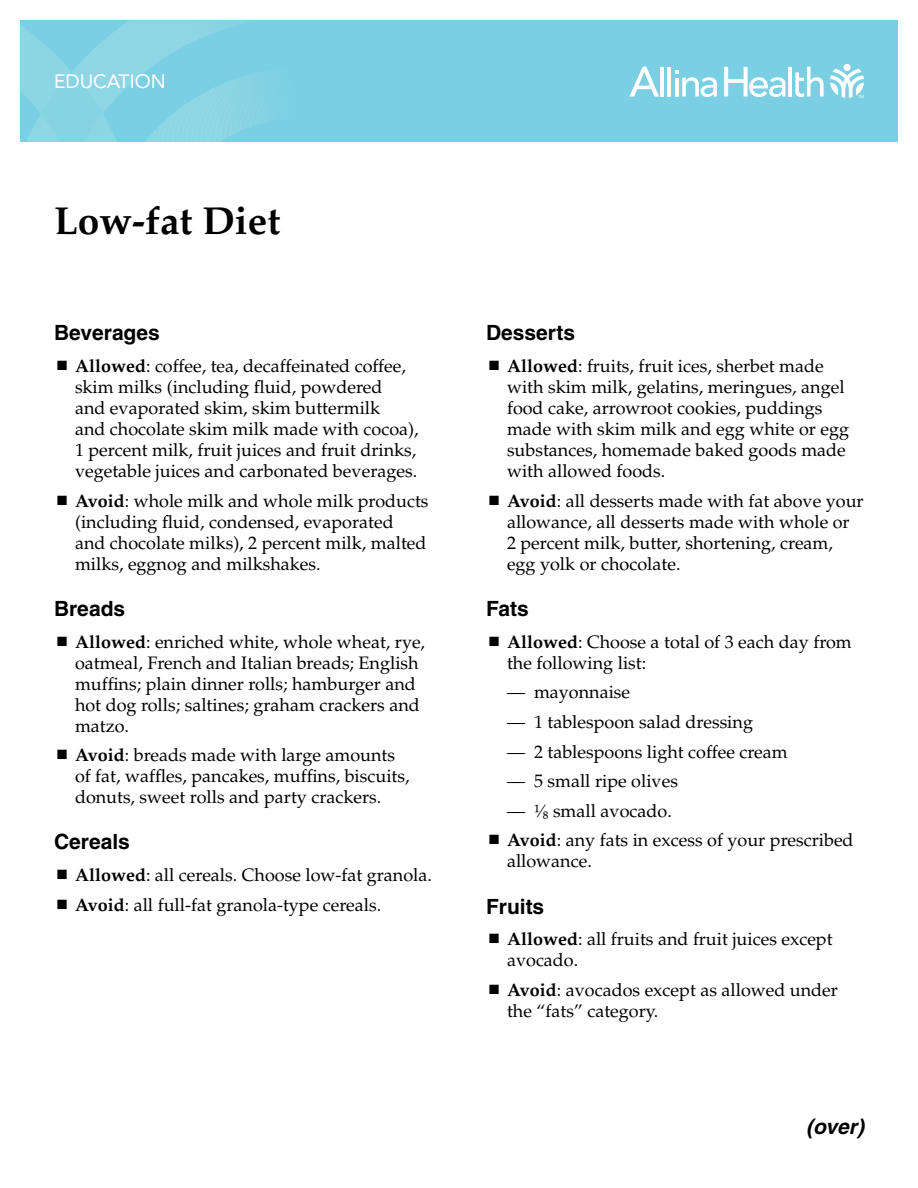
<style>
.page{position:relative;width:918px;height:1188px;background:#fff}
.page>*{position:absolute;margin:0;border:0;box-sizing:border-box;transform-origin:0 0}
.t1{font:700 39px "Palatino";color:#000}
.t2{font:700 21px "Helvetica";color:#000}
.t3{font:italic 700 21px "Helvetica";color:#000}
.t4{font:19.2px "Avenir LT Std";color:#fff}
.t5{font:18px/21px "Palatino";color:#000}
.s1{font-weight:700}
.s2{font-family:"Palatino Linotype"}
</style>
<div class="page">
<div style="left:20px;top:20px;width:878px;height:122px;background:#7ad0e2"></div>
<svg style="left:20px;top:20px;width:246px;height:122px"></svg>
<svg style="left:830px;top:69px;width:34px;height:29px"></svg>
<div style="left:844px;top:64px;width:7px;height:7px;background:#fff;border-radius:50%"></div>
<hr style="left:660px;top:67px;width:4px;height:30px;background:#fff">
<hr style="left:667px;top:67px;width:4px;height:30px;background:#fff">
<hr style="left:789px;top:67px;width:3px;height:30px;background:#fff">
<svg style="left:795px;top:67px;width:29px;height:30px"></svg>
<svg style="left:675px;top:71px;width:42px;height:26px"></svg>
<svg style="left:629px;top:67px;width:30px;height:30px"></svg>
<svg style="left:724px;top:67px;width:62px;height:30px"></svg>
<p class="t4" style="left:54px;top:70px;width:113px">EDUCATION</p>
<h1 class="t1" style="left:54px;top:198px;width:228px">Low-fat Diet</h1>
<p class="t2" style="left:54px;top:320px;width:107px">Beverages</p>
<p class="t5" style="left:75px;top:356px;width:345px"><span class="s1">Allowed</span>: coffee, tea, decaffeinated coffee, skim milks (including fluid, powdered<br>and evaporated skim, skim buttermilk<br>and chocolate skim milk made with cocoa), 1 percent milk, fruit juices and fruit drinks, vegetable juices and carbonated beverages.</p>
<p class="t5" style="left:75px;top:490px;width:355px"><span class="s1">Avoid</span>: whole milk and whole milk products (including fluid, condensed, evaporated and chocolate milks), 2 percent milk, malted milks, eggnog and milkshakes.</p>
<p class="t2" style="left:54px;top:596px;width:73px">Breads</p>
<p class="t5" style="left:75px;top:631px;width:352px"><span class="s1">Allowed</span>: enriched white, whole wheat, rye, oatmeal, French and Italian breads; English muffins; plain dinner rolls; hamburger and hot dog rolls; saltines; graham crackers and matzo.</p>
<p class="t5" style="left:75px;top:745px;width:336px"><span class="s1">Avoid</span>: breads made with large amounts of fat, waffles, pancakes, muffins, biscuits, donuts, sweet rolls and party crackers.</p>
<p class="t2" style="left:54px;top:829px;width:77px">Cereals</p>
<p class="t5" style="left:75px;top:861px;width:359px;line-height:29.7px"><span class="s1">Allowed</span>: all cereals. Choose low-fat granola.<br><span class="s1">Avoid</span>: all full-fat granola-type cereals.</p>
<p class="t2" style="left:486px;top:320px;width:91px">Desserts</p>
<p class="t5" style="left:507px;top:356px;width:344px"><span class="s1">Allowed</span>: fruits, fruit ices, sherbet made with skim milk, gelatins, meringues, angel food cake, arrowroot cookies, puddings made with skim milk and egg white or egg substances, homemade baked goods made with allowed foods.</p>
<p class="t5" style="left:507px;top:490px;width:358px"><span class="s1">Avoid</span>: all desserts made with fat above your allowance, all desserts made with whole or<br>2 percent milk, butter, shortening, cream, egg yolk or chocolate.</p>
<p class="t2" style="left:486px;top:596px;width:44px">Fats</p>
<p class="t5" style="left:507px;top:631px;width:346px"><span class="s1">Allowed</span>: Choose a total of 3 each day from the following list:</p>
<p class="t5" style="left:507px;top:682px;width:125px">— mayonnaise</p>
<p class="t5" style="left:507px;top:712px;width:248px">— 1 tablespoon salad dressing</p>
<p class="t5" style="left:507px;top:741px;width:282px">— 2 tablespoons light coffee cream</p>
<p class="t5" style="left:507px;top:771px;width:173px">— 5 small ripe olives</p>
<p class="t5" style="left:507px;top:796px;width:348px;line-height:29.7px">— <span class="s2">1/8</span> small avocado.<br><span class="s1">Avoid</span>: any fats in excess of your prescribed</p>
<p class="t5" style="left:507px;top:851px;width:86px">allowance.</p>
<p class="t2" style="left:486px;top:893px;width:60px">Fruits</p>
<p class="t5" style="left:507px;top:929px;width:327px"><span class="s1">Allowed</span>: all fruits and fruit juices except avocado.</p>
<p class="t5" style="left:507px;top:980px;width:333px"><span class="s1">Avoid</span>: avocados except as allowed under the “fats” category.</p>
<p class="t3" style="left:806px;top:1114px;width:59px">(over)</p>
</div>
